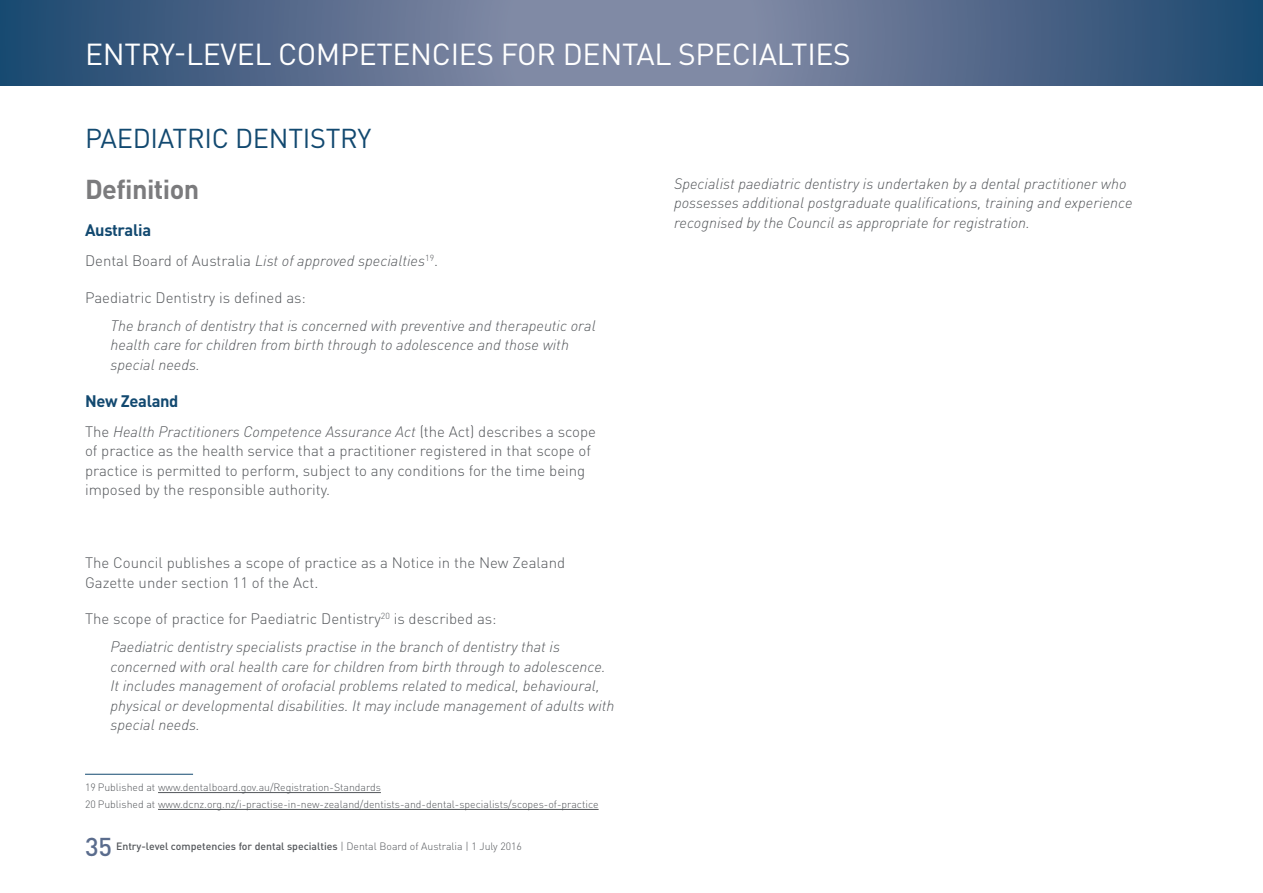
<style>
.page{position:relative;width:1263px;height:893px;background:#fff}
.page>*{position:absolute;margin:0;border:0;box-sizing:border-box;transform-origin:0 0}
.t1{font:30px "DINOT";letter-spacing:-.01em;color:#fff}
.Competency_header{font:27px "DINOT";letter-spacing:-.01em;color:#124970}
.t2{font:700 27px "DINOT";letter-spacing:-.02em;color:#7b7b7d}
.t3{font:500 25.5px "DINOT";color:#5a6c8d}
.Subheader{font:700 16.5px "DINOT";letter-spacing:-.02em;color:#124970}
.Indent_1{font:italic 300 15px/19.5px "DINOT";color:#54575b}
.Body{font:300 15px/19.5px "DINOT";color:#54575b}
.Body-2{font:italic 300 15px "DINOT";color:#54575b}
.Footnote{font:300 10.5px "DINOT";color:#54575b}
.t4{font:500 10.5px "DINOT";color:#54575b}
.s1{font-style:normal}
.s2{font-style:italic}
.s3{font-weight:300}
</style>
<div class="page">
<svg style="left:0;top:0;width:1263px;height:85px;background:#576d8d"></svg>
<hr style="left:85px;top:774px;width:108px;height:1px;background:#124970">
<hr style="left:158px;top:792px;width:223px;height:1px;background:#54575b">
<hr style="left:158px;top:809px;width:441px;height:1px;background:#54575b">
<h1 class="t1" style="left:85px;top:36px;width:767px">ENTRY-LEVEL COMPETENCIES FOR DENTAL SPECIALTIES</h1>
<p class="Competency_header" style="left:85px;top:122px;width:288px">PAEDIATRIC DENTISTRY</p>
<p class="t2" style="left:85px;top:172px;width:116px">Definition</p>
<p class="Subheader" style="left:85px;top:220px;width:68px">Australia</p>
<p class="Body-2" style="left:85px;top:252px;width:355px"><span class="s1">Dental Board of Australia</span> List of approved specialties<sup>19</sup><span class="s1">.</span></p>
<p class="Body" style="left:85px;top:288px;width:222px">Paediatric Dentistry is defined as:</p>
<p class="Indent_1" style="left:111px;top:316px;width:487px">The branch of dentistry that is concerned with preventive and therapeutic oral health care for children from birth through to adolescence and those with special needs.</p>
<p class="Subheader" style="left:85px;top:390px;width:95px">New Zealand</p>
<p class="Body" style="left:85px;top:422px;width:513px">The <span class="s2">Health Practitioners Competence Assurance Act</span> (the Act) describes a scope of practice as the health service that a practitioner registered in that scope of practice is permitted to perform, subject to any conditions for the time being imposed by the responsible authority.</p>
<p class="Body" style="left:85px;top:553px;width:482px">The Council publishes a scope of practice as a Notice in the New Zealand<br>Gazette under section 11 of the Act.</p>
<p class="Body" style="left:85px;top:609px;width:413px">The scope of practice for Paediatric Dentistry<sup>20</sup> is described as:</p>
<p class="Indent_1" style="left:111px;top:637px;width:505px">Paediatric dentistry specialists practise in the branch of dentistry that is concerned with oral health care for children from birth through to adolescence.<br>It includes management of orofacial problems related to medical, behavioural, physical or developmental disabilities. It may include management of adults with special needs.</p>
<p class="Footnote" style="left:85px;top:781px;width:297px">19 Published at www.dentalboard.gov.au/Registration-Standards</p>
<p class="Footnote" style="left:85px;top:798px;width:515px">20 Published at www.dcnz.org.nz/i-practise-in-new-zealand/dentists-and-dental-specialists/scopes-of-practice</p>
<h3 class="t3" style="left:85px;top:830px;width:29px">35</h3>
<p class="t4" style="left:116px;top:840px;width:407px">Entry-level competencies for dental specialties <span class="s3">| Dental Board of Australia | 1 July 2016</span></p>
<p class="Indent_1" style="left:674px;top:174px;width:460px">Specialist paediatric dentistry is undertaken by a dental practitioner who possesses additional postgraduate qualifications, training and experience recognised by the Council as appropriate for registration.</p>
</div>
